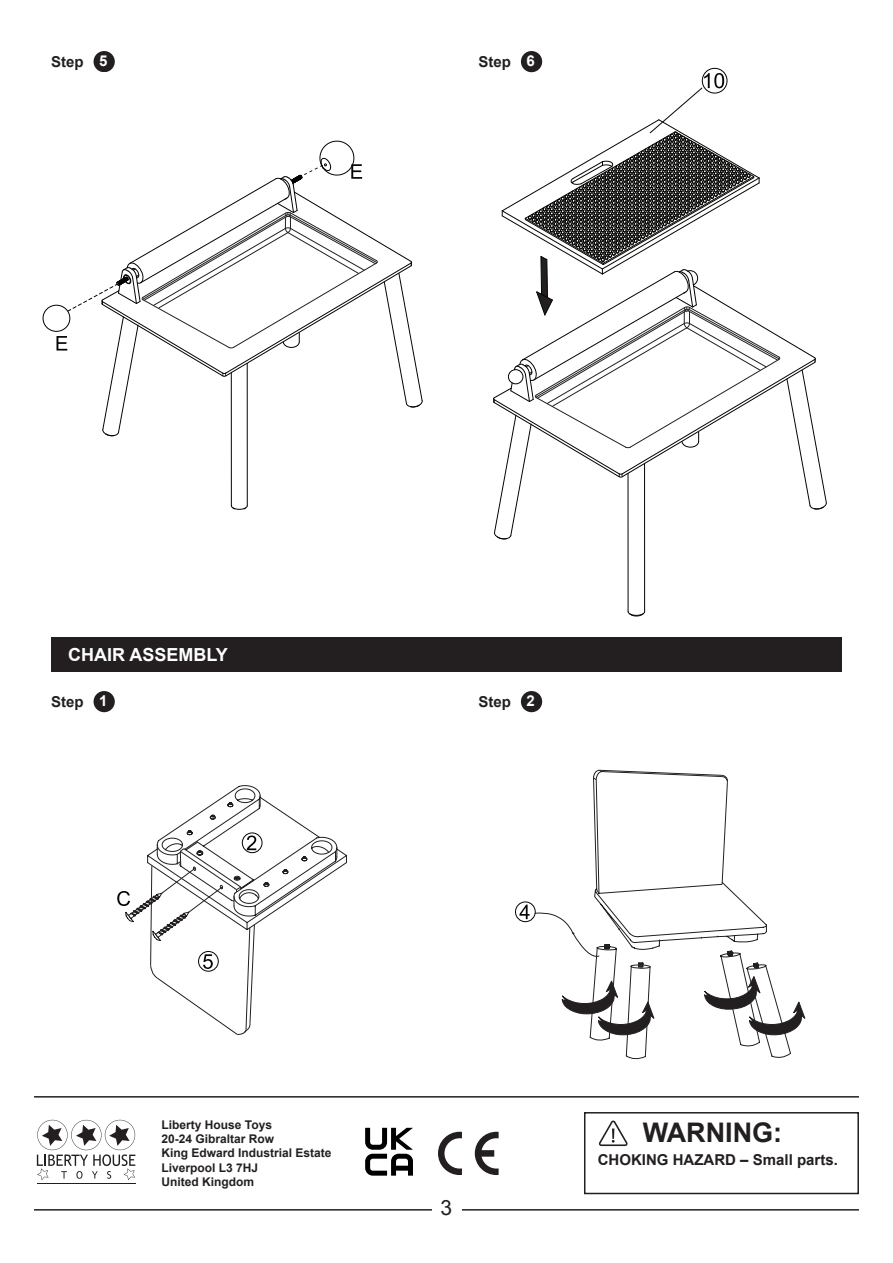
<style>
.page{position:relative;width:893px;height:1263px;background:#fff}
.page>*{position:absolute;margin:0;border:0;box-sizing:border-box;transform-origin:0 0}
.t1{font:700 27px "Arial";color:#231f20}
.t2{font:21px "Arial";color:#231f20}
.t3{font:700 18px "Arial";color:#fff}
.t4{font:700 15px "Arial";color:#231f20}
.t5{font:700 15px "Arial";color:#fff}
.t6{font:700 12px "Arial";color:#231f20}
</style>
<div class="page">
<hr style="left:644px;top:464px;width:1px;height:148px;background:#040503">
<hr style="left:628px;top:473px;width:1px;height:139px;background:#040503">
<svg style="left:627px;top:611px;width:18px;height:5px"></svg>
<div style="left:702px;top:68px;width:25px;height:25px;border:1px solid #040503;border-radius:50%"></div>
<svg style="left:493px;top:73px;width:334px;height:467px"></svg>
<div style="left:94px;top:51px;width:21px;height:21px;background:#231f20;border-radius:50%"></div>
<div style="left:94px;top:691px;width:21px;height:21px;background:#231f20;border-radius:50%"></div>
<div style="left:521px;top:51px;width:21px;height:21px;background:#231f20;border-radius:50%"></div>
<div style="left:521px;top:691px;width:21px;height:21px;background:#231f20;border-radius:50%"></div>
<hr style="left:34px;top:1209px;width:825px;height:1px;background:#231f20">
<div style="left:432px;top:1199px;width:29px;height:21px;background:#fff"></div>
<hr style="left:34px;top:1096px;width:825px;height:1px;background:#231f20">
<hr style="left:37px;top:1183px;width:98px;height:1px;background:#231f20">
<svg style="left:37px;top:1120px;width:98px;height:60px"></svg>
<div style="left:584px;top:1112px;width:275px;height:82px;border:2px solid #231f20"></div>
<svg style="left:598px;top:1120px;width:30px;height:26px"></svg>
<svg style="left:475px;top:1132px;width:24px;height:43px"></svg>
<svg style="left:438px;top:1132px;width:24px;height:43px"></svg>
<svg style="left:365px;top:1128px;width:48px;height:47px"></svg>
<div style="left:51px;top:638px;width:791px;height:34px;background:#231f20"></div>
<svg style="left:117px;top:785px;width:230px;height:250px"></svg>
<div style="left:198px;top:951px;width:21px;height:20px;border:1px solid #040503;border-radius:50%"></div>
<svg style="left:519px;top:769px;width:287px;height:290px"></svg>
<div style="left:515px;top:901px;width:21px;height:21px;border:1px solid #040503;border-radius:50%"></div>
<div style="left:43px;top:305px;width:27px;height:27px;border:1px solid #030303;border-radius:50%"></div>
<hr style="left:247px;top:363px;width:1px;height:143px;background:#040503">
<hr style="left:231px;top:373px;width:1px;height:133px;background:#040503">
<svg style="left:231px;top:505px;width:17px;height:5px"></svg>
<svg style="left:57px;top:140px;width:366px;height:297px"></svg>
<p class="t4" style="left:51px;top:52px;width:34px">Step</p>
<p class="t5" style="left:99px;top:51px;width:10px">5</p>
<p class="t4" style="left:478px;top:52px;width:34px">Step</p>
<p class="t5" style="left:526px;top:51px;width:10px">6</p>
<p class="t3" style="left:68px;top:643px;width:161px">CHAIR ASSEMBLY</p>
<p class="t4" style="left:51px;top:692px;width:34px">Step</p>
<p class="t5" style="left:99px;top:691px;width:10px">1</p>
<p class="t4" style="left:478px;top:692px;width:34px">Step</p>
<p class="t5" style="left:526px;top:691px;width:10px">2</p>
<p class="t6" style="left:162px;top:1116px;width:112px">Liberty House Toys</p>
<p class="t6" style="left:162px;top:1131px;width:114px">20-24 Gibraltar Row</p>
<p class="t6" style="left:162px;top:1145px;width:172px">King Edward Industrial Estate</p>
<p class="t6" style="left:162px;top:1160px;width:98px">Liverpool L3 7HJ</p>
<p class="t6" style="left:162px;top:1174px;width:94px">United Kingdom</p>
<p class="t2" style="left:441px;top:1193px;width:13px">3</p>
<p class="t1" style="left:643px;top:1115px;width:141px">WARNING:</p>
<p class="t4" style="left:598px;top:1149px;width:242px">CHOKING HAZARD – Small parts.</p>
</div>
